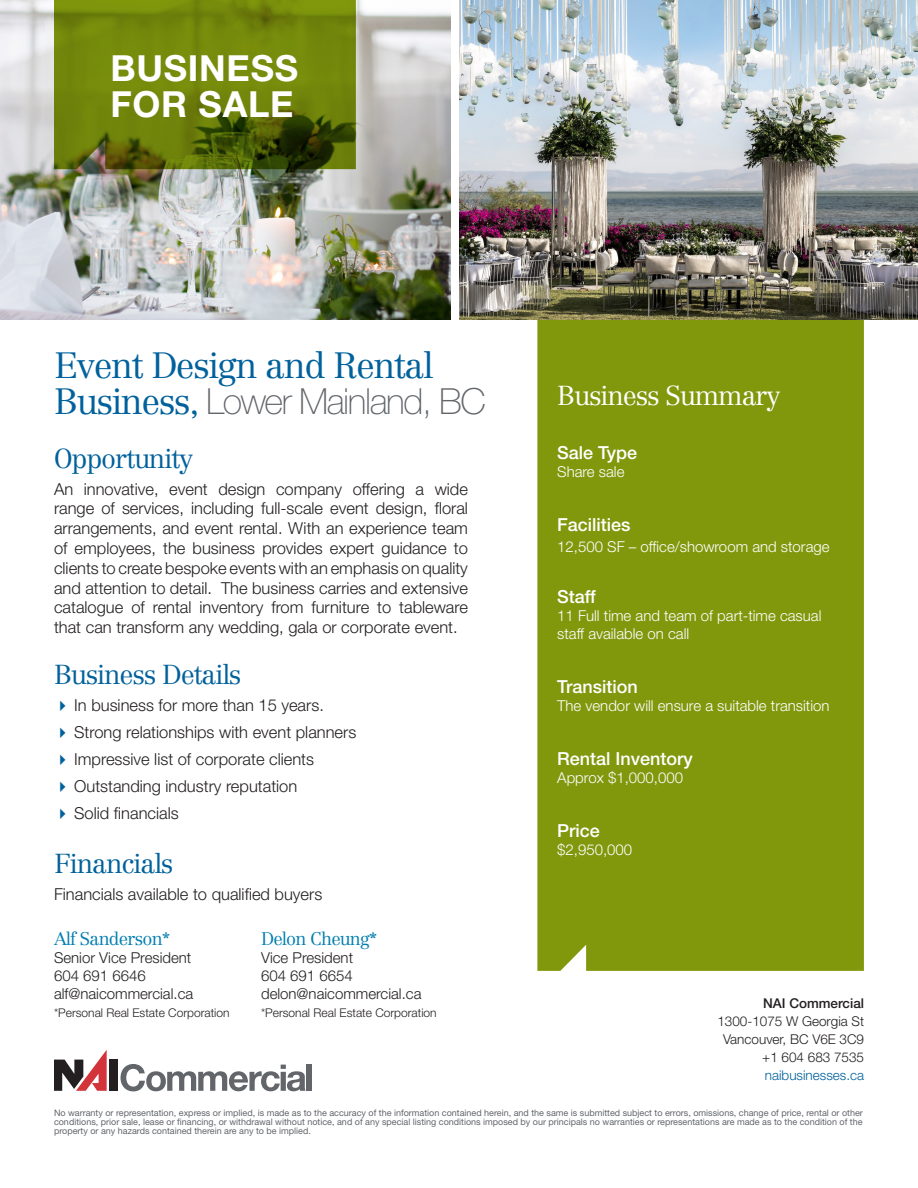
<style>
.page{position:relative;width:918px;height:1188px;background:#fff}
.page>*{position:absolute;margin:0;border:0;box-sizing:border-box;transform-origin:0 0}
.Centennial_24pt_Red{font:300 36px/36px "Centennial LT Std";letter-spacing:-.04em;color:#00619c}
.For_Sale_Lease_Heading{font:700 36px/36px "Helvetica Neue LT Std";letter-spacing:.02em;color:#fff}
.Centennial_18pt_Blue{font:300 27px "Centennial LT Std";letter-spacing:-.04em;color:#00619c}
.Centennial_18pt_Red{font:300 27px "Centennial LT Std";letter-spacing:-.04em;color:#fff}
.Helvetica_12pt_Medium{font:500 18px "Helvetica Neue LT Std";color:#fff}
.Centennial_12pt_Blue{font:300 18px "Centennial LT Std";letter-spacing:-.04em;color:#007eaf}
.Helvetica_10pt_Light{font:300 16.5px/19.8px "Helvetica Neue LT Std";color:#231f20;text-align:justify}
.Helvetica_12pt_Medium-2{font:300 15px/18px "Helvetica Neue LT Std";color:#fff}
.Helvetica_10pt_Light-2{font:300 15px/18px "Helvetica Neue LT Std";color:#231f20}
.Helvetica_9pt_Light{font:300 13.5px/18px "Helvetica Neue LT Std";color:#231f20;text-align:right}
.Helvetica_10pt_Light-3{font:300 12px "Helvetica Neue LT Std";color:#231f20}
.Helvetica_Fine_Print{font:9px/9px "Helvetica Neue LT Std";color:#62656a;text-align:justify}
.s1{font-family:"Helvetica Neue LT Std";font-weight:100;color:#62656a}
.s2{font-weight:500}
.s3{color:#00619c}
</style>
<div class="page">
<div style="left:537px;top:320px;width:327px;height:651px;background:#81980d"></div>
<img style="left:459px;top:0;width:459px;height:320px">
<img style="left:0;top:0;width:450px;height:320px">
<svg style="left:54px;top:0;width:302px;height:169px;fill:#71860b"></svg>
<div style="left:109px;top:1060px;width:9px;height:31px;background:#231f20"></div>
<svg style="left:54px;top:1050px;width:53px;height:41px"></svg>
<svg style="left:121px;top:1064px;width:184px;height:27px"></svg>
<div style="left:307px;top:1065px;width:5px;height:26px;background:#62656a"></div>
<p class="For_Sale_Lease_Heading" style="left:110px;top:49px;width:189px">BUSINESS<br>FOR SALE</p>
<p class="Centennial_24pt_Red" style="left:54px;top:347px;width:433px">Event Design and Rental<br>Business, <span class="s1">Lower Mainland, BC</span></p>
<p class="Centennial_18pt_Blue" style="left:54px;top:442px;width:141px">Opportunity</p>
<p class="Helvetica_10pt_Light" style="left:54px;top:478px;width:416px">An innovative, event design company offering a wide range of services, including full-scale event design, floral arrangements, and event rental. With an experience team of employees, the business provides expert guidance to clients to create bespoke events with an emphasis on quality and attention to detail. The business carries and extensive catalogue of rental inventory from furniture to tableware that can transform any wedding, gala or corporate event.</p>
<p class="Centennial_18pt_Blue" style="left:54px;top:658px;width:189px">Business Details</p>
<p class="Helvetica_10pt_Light" style="left:74px;top:695px;width:251px">In business for more than 15 years.</p>
<p class="Helvetica_10pt_Light" style="left:74px;top:722px;width:284px">Strong relationships with event planners</p>
<p class="Helvetica_10pt_Light" style="left:74px;top:749px;width:241px">Impressive list of corporate clients</p>
<p class="Helvetica_10pt_Light" style="left:74px;top:776px;width:225px">Outstanding industry reputation</p>
<p class="Helvetica_10pt_Light" style="left:74px;top:803px;width:106px">Solid financials</p>
<p class="Centennial_18pt_Blue" style="left:54px;top:847px;width:121px">Financials</p>
<p class="Helvetica_10pt_Light" style="left:54px;top:883px;width:270px">Financials available to qualified buyers</p>
<p class="Centennial_18pt_Red" style="left:557px;top:379px;width:225px">Business Summary</p>
<p class="Helvetica_12pt_Medium" style="left:557px;top:442px;width:82px">Sale Type</p>
<p class="Helvetica_12pt_Medium-2" style="left:557px;top:462px;width:69px">Share sale</p>
<p class="Helvetica_12pt_Medium" style="left:557px;top:514px;width:75px">Facilities</p>
<p class="Helvetica_12pt_Medium-2" style="left:557px;top:538px;width:274px">12,500 SF – office/showroom and storage</p>
<p class="Helvetica_12pt_Medium" style="left:557px;top:586px;width:40px">Staff</p>
<p class="Helvetica_12pt_Medium-2" style="left:557px;top:606px;width:266px">11 Full time and team of part-time casual staff available on call</p>
<p class="Helvetica_12pt_Medium" style="left:557px;top:676px;width:82px">Transition</p>
<p class="Helvetica_12pt_Medium-2" style="left:557px;top:696px;width:274px">The vendor will ensure a suitable transition</p>
<p class="Helvetica_12pt_Medium" style="left:557px;top:748px;width:137px">Rental Inventory</p>
<p class="Helvetica_12pt_Medium-2" style="left:557px;top:768px;width:127px">Approx $1,000,000</p>
<p class="Helvetica_12pt_Medium" style="left:557px;top:820px;width:44px">Price</p>
<p class="Helvetica_12pt_Medium-2" style="left:557px;top:840px;width:77px">$2,950,000</p>
<p class="Centennial_12pt_Blue" style="left:54px;top:928px;width:117px">Alf Sanderson*</p>
<p class="Helvetica_10pt_Light-2" style="left:54px;top:948px;width:139px">Senior Vice President</p>
<p class="Helvetica_10pt_Light-2" style="left:54px;top:966px;width:93px">604 691 6646</p>
<p class="Helvetica_10pt_Light-2" style="left:54px;top:984px;width:141px">alf@naicommercial.ca</p>
<p class="Helvetica_10pt_Light-3" style="left:54px;top:1005px;width:177px">*Personal Real Estate Corporation</p>
<p class="Centennial_12pt_Blue" style="left:261px;top:928px;width:118px">Delon Cheung*</p>
<p class="Helvetica_10pt_Light-2" style="left:261px;top:948px;width:162px">Vice President<br>604 691 6654 delon@naicommercial.ca</p>
<p class="Helvetica_10pt_Light-3" style="left:261px;top:1005px;width:177px">*Personal Real Estate Corporation</p>
<p class="Helvetica_9pt_Light" style="left:717px;top:994px;width:148px"><span class="s2">NAI Commercial<br></span>1300-1075 W Georgia St<br>Vancouver, BC V6E 3C9 +1 604 683 7535 <span class="s3">naibusinesses.ca</span></p>
<p class="Helvetica_Fine_Print" style="left:54px;top:1108px;width:810px">No warranty or representation, express or implied, is made as to the accuracy of the information contained herein, and the same is submitted subject to errors, omissions, change of price, rental or other conditions, prior sale, lease or financing, or withdrawal without notice, and of any special listing conditions imposed by our principals no warranties or representations are made as to the condition of the property or any hazards contained therein are any to be implied.</p>
</div>
